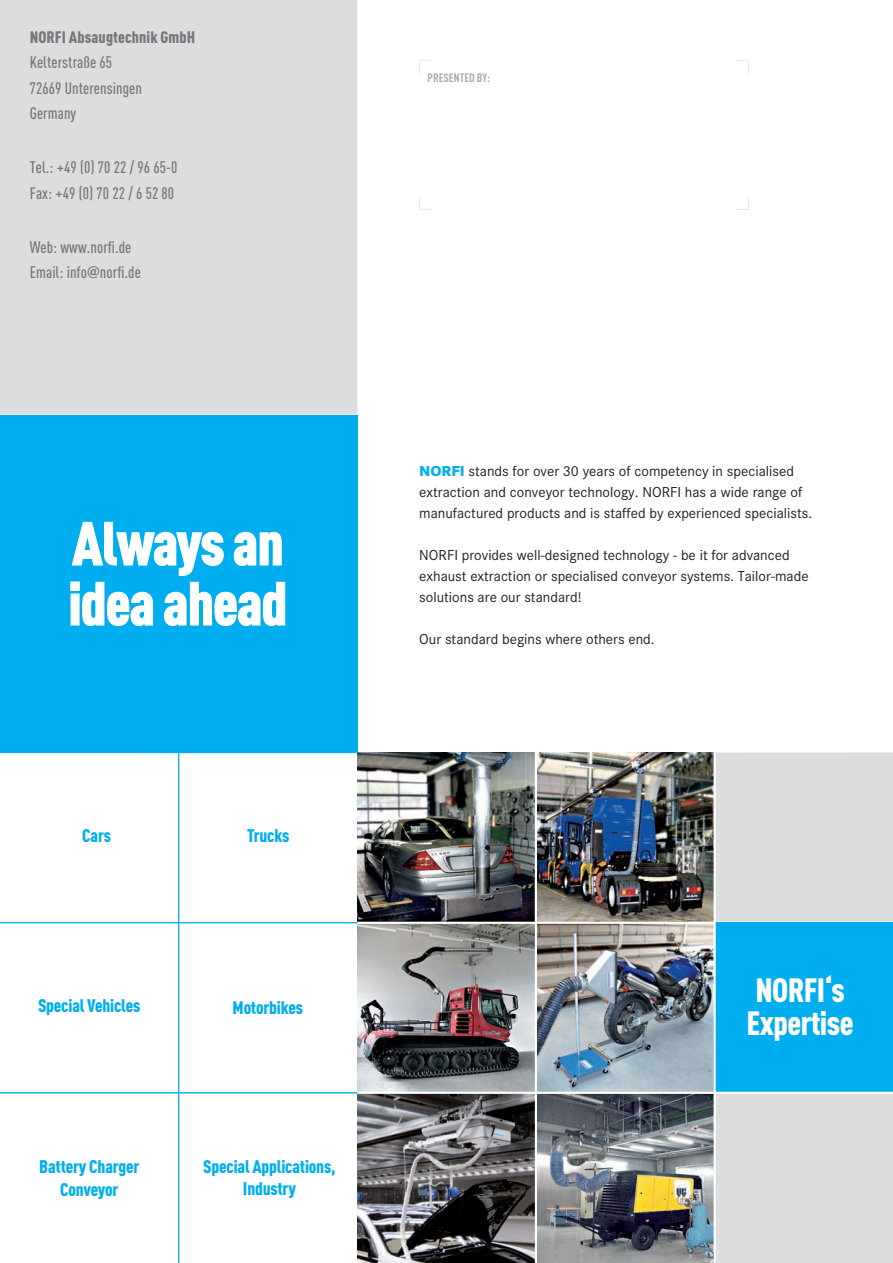
<style>
.page{position:relative;width:893px;height:1263px;background:#fff}
.page>*{position:absolute;margin:0;border:0;box-sizing:border-box;transform-origin:0 0}
.t1{font:900 60px/60px "DIN Cond";letter-spacing:-.02em;color:#fff}
.t2{font:900 33.3px "DIN Cond";letter-spacing:-.02em;color:#fff}
.t3{font:900 18px/22.5px "DIN Cond";letter-spacing:-.01em;color:#00aeef;text-align:center}
.t4{font:500 16.5px "DIN Cond";letter-spacing:.005em;color:#76787b}
.t5{font:900 16.5px "DIN Cond";letter-spacing:.005em;color:#76787b}
.t6{font:15px/21px "Corporate S";color:#231f20}
.t7{font:700 12px "DIN Cond";color:#a8a9ad}
.s1{font-family:"DTL Argo T";font-weight:700}
.s2{font-weight:800;color:#00aeef}
</style>
<div class="page">
<img style="left:358px;top:752px;width:356px;height:511px">
<div style="left:715px;top:752px;width:178px;height:511px;background:#dcdddf"></div>
<div style="left:0;top:0;width:357px;height:415px;background:#dcdddf"></div>
<svg style="left:0;top:752px;width:358px;height:511px"></svg>
<hr style="left:535px;top:752px;width:2px;height:511px;background:#fff">
<hr style="left:357px;top:922px;width:536px;height:2px;background:#fff">
<div style="left:0;top:415px;width:357px;height:337px;background:#00aeef"></div>
<svg style="left:419px;top:60px;width:12px;height:14px"></svg>
<svg style="left:736px;top:60px;width:12px;height:1px"></svg>
<svg style="left:419px;top:196px;width:12px;height:14px"></svg>
<svg style="left:736px;top:209px;width:12px;height:1px"></svg>
<div style="left:715px;top:923px;width:178px;height:170px;background:#00aeef"></div>
<hr style="left:357px;top:1092px;width:536px;height:2px;background:#fff">
<hr style="left:714px;top:750px;width:2px;height:513px;background:#fff">
<svg style="left:72px;top:522px;width:152px;height:54px"></svg>
<svg style="left:234px;top:532px;width:48px;height:34px"></svg>
<svg style="left:71px;top:582px;width:82px;height:44px"></svg>
<svg style="left:164px;top:582px;width:121px;height:44px"></svg>
<p class="t5" style="left:30px;top:27px;width:167px">NORFI Absaugtechnik GmbH</p>
<p class="t4" style="left:30px;top:53px;width:84px">Kelterstraße 65</p>
<p class="t4" style="left:30px;top:78px;width:114px">72669 Unterensingen</p>
<p class="t4" style="left:30px;top:104px;width:48px">Germany</p>
<p class="t4" style="left:30px;top:158px;width:149px">Tel.: +49 (0) 70 22 / 96 65-0</p>
<p class="t4" style="left:30px;top:183px;width:146px">Fax: +49 (0) 70 22 / 6 52 80</p>
<p class="t4" style="left:30px;top:237px;width:103px">Web: www.norfi.de</p>
<p class="t4" style="left:30px;top:263px;width:113px">Email: info<span class="s1">@</span>norfi.de</p>
<p class="t1" style="left:68px;top:512px;width:221px">Always an idea ahead</p>
<p class="t3" style="left:82px;top:824px;width:30px">Cars</p>
<p class="t3" style="left:247px;top:824px;width:44px">Trucks</p>
<p class="t3" style="left:38px;top:993px;width:104px">Special Vehicles</p>
<p class="t3" style="left:233px;top:996px;width:72px">Motorbikes</p>
<p class="t3" style="left:39px;top:1155px;width:102px">Battery Charger<br>Conveyor</p>
<p class="t3" style="left:203px;top:1154px;width:134px">Special Applications,</p>
<p class="t3" style="left:243px;top:1177px;width:55px">Industry</p>
<p class="t7" style="left:428px;top:71px;width:64px">PRESENTED BY:</p>
<p class="t6" style="left:419px;top:461px;width:394px"><span class="s2">NORFI</span> stands for over 30 years of competency in specialised extraction and conveyor technology. NORFI has a wide range of manufactured products and is staffed by experienced specialists.</p>
<p class="t6" style="left:419px;top:545px;width:391px">NORFI provides well-designed technology - be it for advanced exhaust extraction or specialised conveyor systems. Tailor-made solutions are our standard!</p>
<p class="t6" style="left:419px;top:629px;width:237px">Our standard begins where others end.</p>
<p class="t2" style="left:755px;top:969px;width:91px">NORFI‘s</p>
<p class="t2" style="left:747px;top:1002px;width:108px">Expertise</p>
</div>
